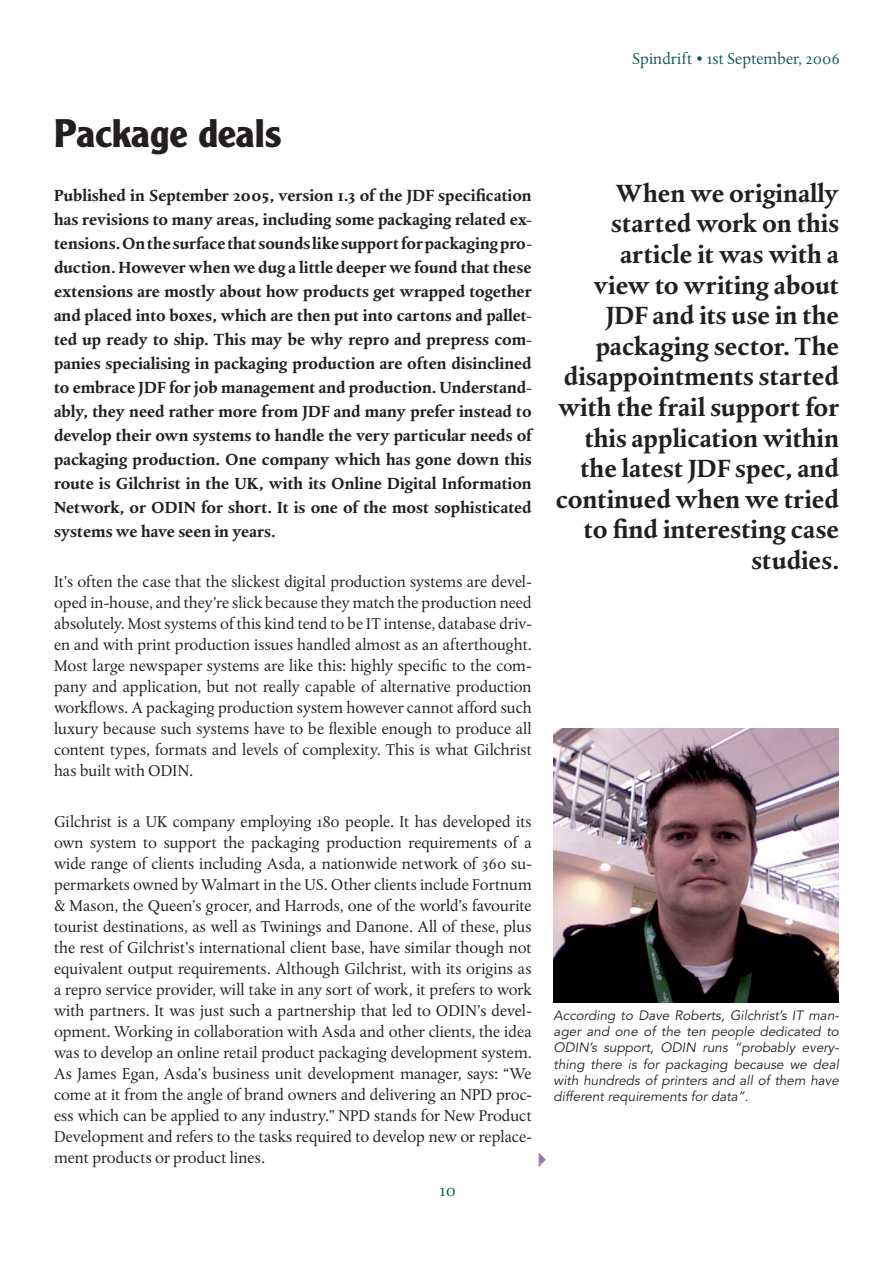
<style>
.page{position:relative;width:893px;height:1263px;background:#fff}
.page>*{position:absolute;margin:0;border:0;box-sizing:border-box;transform-origin:0 0}
.t1{font:700 39px "Clearface Gothic LH";color:#231f20}
.t2{font:25.5px/30.6px "Albertina MT Bold Os F";color:#231f20;text-align:right}
.t3{font:18px "Albertina MT Regular Os F";color:#145857}
.t4{font:16.5px/21px "Albertina MT Regular Os F";color:#231f20;text-align:justify}
.t5{font:16.5px/24px "Albertina MT Bold Os F";color:#231f20;text-align:justify}
.t6{font:16.5px "Albertina MT Regular Os F";color:#145857}
.t7{font:italic 13.5px/16.2px "Avenir";color:#231f20;text-align:justify}
</style>
<div class="page">
<img style="left:554px;top:728px;width:284px;height:274px">
<svg style="left:539px;top:1153px;width:7px;height:14px"></svg>
<p class="t6" style="left:632px;top:51px;width:209px">Spindrift • 1st September, 2006</p>
<h1 class="t1" style="left:54px;top:119px;width:229px">Package deals</h1>
<p class="t5" style="left:54px;top:184px;width:479px">Published in September 2005, version 1.3 of the JDF specification has revisions to many areas, including some packaging related ex&shy;tensions. On the surface that sounds like support for packaging pro&shy;duction. However when we dug a little deeper we found that these extensions are mostly about how products get wrapped together and placed into boxes, which are then put into cartons and pallet&shy;ted up ready to ship. This may be why repro and prepress com&shy;panies specialising in packaging production are often disinclined to embrace JDF for job management and production. Understand&shy;ably, they need rather more from JDF and many prefer instead to develop their own systems to handle the very particular needs of packaging production. One company which has gone down this route is Gilchrist in the UK, with its Online Digital Information Network, or ODIN for short. It is one of the most sophisticated systems we have seen in years.</p>
<p class="t4" style="left:54px;top:572px;width:479px">It’s often the case that the slickest digital production systems are devel&shy;oped in-house, and they’re slick because they match the production need absolutely. Most systems of this kind tend to be IT intense, database driv&shy;en and with print production issues handled almost as an afterthought.<br>Most large newspaper systems are like this: highly specific to the com&shy;pany and application, but not really capable of alternative production workflows. A packaging production system however cannot afford such luxury because such systems have to be flexible enough to produce all content types, formats and levels of complexity. This is what Gilchrist has built with ODIN.</p>
<p class="t4" style="left:54px;top:812px;width:479px">Gilchrist is a UK company employing 180 people. It has developed its own system to support the packaging production requirements of a wide range of clients including Asda, a nationwide network of 360 su&shy;permarkets owned by Walmart in the US. Other clients include Fortnum &amp; Mason, the Queen’s grocer, and Harrods, one of the world’s favourite tourist destinations, as well as Twinings and Danone. All of these, plus the rest of Gilchrist’s international client base, have similar though not equivalent output requirements. Although Gilchrist, with its origins as a repro service provider, will take in any sort of work, it prefers to work with partners. It was just such a partnership that led to ODIN’s devel&shy;opment. Working in collaboration with Asda and other clients, the idea was to develop an online retail product packaging development system.<br>As James Egan, Asda’s business unit development manager, says: “We come at it from the angle of brand owners and delivering an NPD proc&shy;ess which can be applied to any industry.” NPD stands for New Product Development and refers to the tasks required to develop new or replace&shy;ment products or product lines.</p>
<p class="t3" style="left:440px;top:1182px;width:17px">10</p>
<p class="t2" style="left:556px;top:179px;width:285px">When we originally started work on this article it was with a<br>view to writing about<br>JDF and its use in the packaging sector. The disappointments started with the frail support for this application within the latest JDF spec, and continued when we tried to find interesting case studies.</p>
<p class="t7" style="left:554px;top:1009px;width:287px">According to Dave Roberts, Gilchrist’s IT man&shy;ager and one of the ten people dedicated to ODIN’s support, ODIN runs “probably every&shy;thing there is for packaging because we deal with hundreds of printers and all of them have different requirements for data”.</p>
</div>
